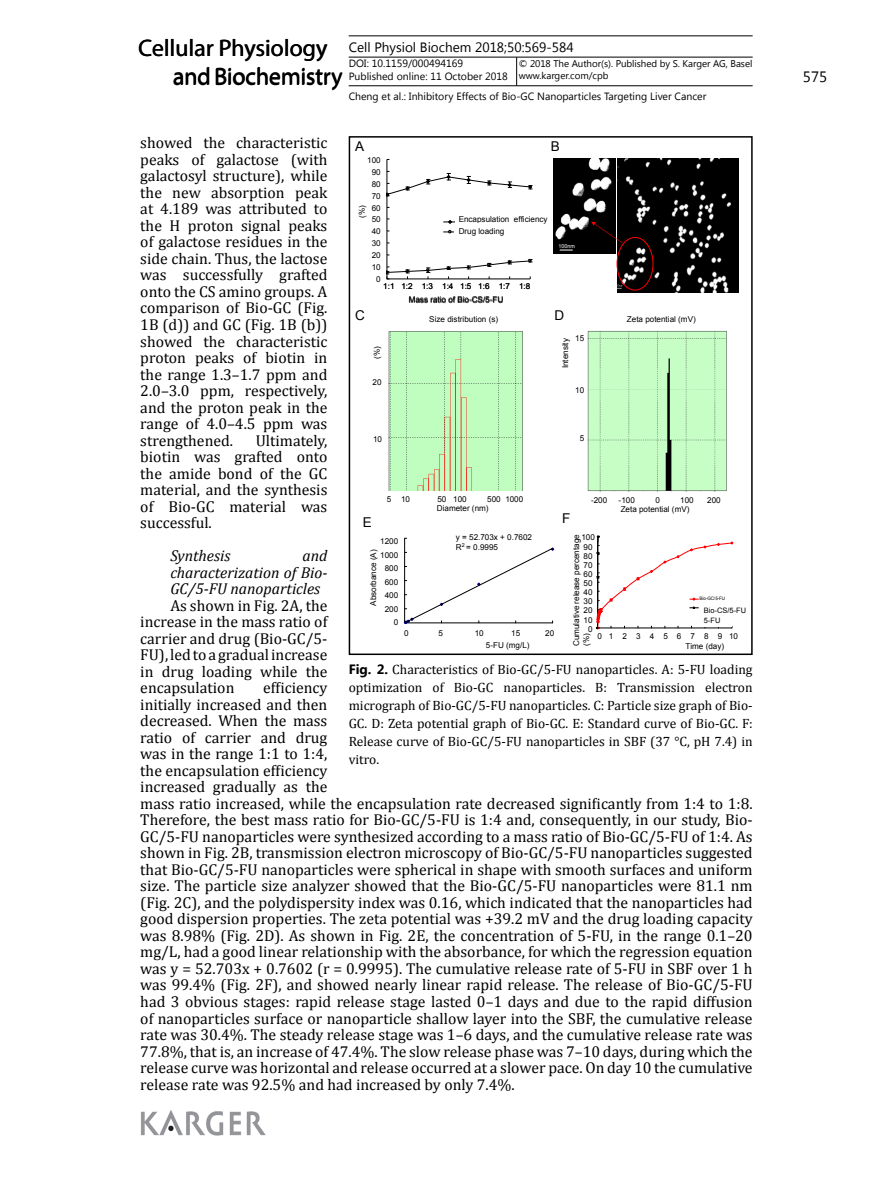
<style>
.page{position:relative;width:893px;height:1191px;background:#fff}
.page>*{position:absolute;margin:0;border:0;box-sizing:border-box;transform-origin:0 0}
.t1{font:24px "Myriad Pro";letter-spacing:-.005em;color:#000}
.t2{font:15.75px/16.5px "Cambria";color:#000;text-align:justify}
.t3{font:italic 15.75px/16.5px "Cambria";color:#000;text-align:justify}
.t4{font:15px "Segoe UI";color:#000}
.t5{font:13.5px/18px "Cambria";color:#000;text-align:justify}
.t6{font:13.5px "Segoe UI";color:#000}
.t7{font:13.5px "Arial";color:#000}
.t8{font:10.5px/12.6px "Segoe UI";color:#000}
.t9{font:9.75px/12.8px "Segoe UI";letter-spacing:-.005em;color:#000}
.t10{font:8.1px/11.9px "Arial";color:#000}
.t11{font:7.5px/10.1px "Arial";color:#000}
.t12{font:6.45px/10.1px "Arial";letter-spacing:-.025em;color:#000}
.t13{font:5.4px "Arial";letter-spacing:.005em;color:#fff}
.t14{font:4.8px "Arial";letter-spacing:.02em;color:#000}
.t15{font:4.65px/8.7px "Arial";letter-spacing:-.005em;color:#000}
.s1{font-family:"Segoe UI";font-weight:700}
</style>
<div class="page">
<hr style="left:349px;top:36px;width:404px;height:1px;background:#000">
<hr style="left:349px;top:57px;width:404px;height:1px;background:#000">
<hr style="left:349px;top:85px;width:404px;height:1px;background:#000">
<svg style="left:516px;top:57px;width:1px;height:28px"></svg>
<img style="left:140px;top:1110px;width:126px;height:25px">
<img style="left:588px;top:331px;width:139px;height:161px">
<img style="left:389px;top:331px;width:134px;height:160px">
<hr style="left:387px;top:279px;width:143px;height:1px;background:#000">
<svg style="left:386px;top:159px;width:146px;height:120px"></svg>
<div style="left:456px;top:215px;width:101px;height:15px;background:#fff"></div>
<div style="left:456px;top:225px;width:57px;height:15px;background:#fff"></div>
<img style="left:553px;top:158px;width:62px;height:95px">
<img style="left:617px;top:158px;width:121px;height:134px">
<div style="left:617px;top:237px;width:36px;height:53px;border:1px solid #f00;border-radius:50%"></div>
<svg style="left:591px;top:222px;width:31px;height:21px"></svg>
<div style="left:553px;top:241px;width:27px;height:11px;background:#000"></div>
<svg style="left:560px;top:250px;width:12px;height:1px"></svg>
<svg style="left:404px;top:538px;width:150px;height:86px"></svg>
<div style="left:451px;top:530px;width:86px;height:22px;background:#fff"></div>
<svg style="left:596px;top:536px;width:137px;height:93px"></svg>
<div style="left:699px;top:603px;width:53px;height:14px;background:#fff"></div>
<div style="left:699px;top:613px;width:32px;height:14px;background:#fff"></div>
<div style="left:458px;top:212px;width:92px;height:19px;background:#fff"></div>
<div style="left:458px;top:227px;width:76px;height:20px;background:#fff"></div>
<div style="left:454px;top:223px;width:57px;height:15px;background:#fff"></div>
<div style="left:349px;top:136px;width:404px;height:519px;border:2px solid #000"></div>
<h1 class="t1" style="left:139px;top:33px;width:191px">Cellular Physiology</h1>
<p class="t6" style="left:349px;top:37px;width:227px">Cell Physiol Biochem 2018;50:569-584</p>
<p class="t8" style="left:349px;top:57px;width:161px">DOI: 10.1159/000494169<br>Published online: 11 October 2018</p>
<p class="t4" style="left:803px;top:66px;width:26px">575</p>
<p class="t9" style="left:519px;top:56px;width:235px">© 2018 The Author(s). Published by S. Karger AG, Basel www.karger.com/cpb</p>
<p class="t8" style="left:349px;top:90px;width:359px">Cheng et al.: Inhibitory Effects of Bio-GC Nanoparticles Targeting Liver Cancer</p>
<h1 class="t1" style="left:173px;top:62px;width:171px">and Biochemistry</h1>
<p class="t2" style="left:140px;top:135px;width:189px">showed the characteristic peaks of galactose (with galactosyl structure), while the new absorption peak at 4.189 was attributed to the H proton signal peaks of galactose residues in the side chain. Thus, the lactose was successfully grafted onto the CS amino groups. A comparison of Bio-GC (Fig.<br>1B (d)) and GC (Fig. 1B (b)) showed the characteristic proton peaks of biotin in the range 1.3–1.7 ppm and 2.0–3.0 ppm, respectively, and the proton peak in the range of 4.0–4.5 ppm was strengthened.</p>
<p class="t7" style="left:355px;top:137px;width:11px">A</p>
<p class="t7" style="left:551px;top:137px;width:11px">B</p>
<p class="t10" style="left:367px;top:154px;width:15px;text-align:right">100<br>90<br>80<br>70<br>60<br>50<br>40<br>30<br>20<br>10<br>0</p>
<p class="t10" style="left:356px;top:218px;width:14px;rotate:-90deg">(%)</p>
<p class="t10" style="left:459px;top:214px;width:90px">Encapsulation efficiency<br>Drug loading</p>
<p class="t12" style="left:459px;top:216px;width:71px">Encapsulation efficiency<br>Drug loading</p>
<p class="t10" style="left:461px;top:218px;width:90px;line-height:10.2px">Encapsulation efficiency<br>Drug loading</p>
<p class="t13" style="left:558px;top:243px;width:18px">100nm</p>
<p class="t10" style="left:383px;top:280px;width:149px;line-height:13.4px;text-align:center">1:1 1:2 1:3 1:4 1:5 1:6 1:7 1:8<br>Mass ratio of Bio-CS/5-FU</p>
<p class="t7" style="left:355px;top:306px;width:11px">C</p>
<p class="t7" style="left:554px;top:306px;width:11px">D</p>
<p class="t10" style="left:429px;top:313px;width:70px">Size distribution (s)</p>
<p class="t10" style="left:627px;top:313px;width:70px">Zeta potential (mV)</p>
<p class="t10" style="left:575px;top:332px;width:10px">15</p>
<p class="t10" style="left:560px;top:368px;width:32px;rotate:-90deg">Intensity</p>
<p class="t10" style="left:371px;top:358px;width:14px;rotate:-90deg">(%)</p>
<p class="t10" style="left:373px;top:376px;width:10px">20</p>
<p class="t10" style="left:575px;top:384px;width:10px">10</p>
<p class="t2" style="left:140px;top:432px;width:189px;text-indent:115px">Ultimately, biotin was grafted onto the amide bond of the GC material, and the synthesis of Bio-GC material was successful.</p>
<p class="t3" style="left:170px;top:547px;width:62px">Synthesis</p>
<p class="t10" style="left:580px;top:432px;width:6px">5</p>
<p class="t10" style="left:373px;top:433px;width:10px">10</p>
<p class="t10" style="left:387px;top:493px;width:25px">5 10</p>
<p class="t10" style="left:437px;top:493px;width:31px">50 100</p>
<p class="t10" style="left:437px;top:494px;width:88px;line-height:9.8px;text-indent:50px">500 1000<br>Diameter (nm)</p>
<p class="t10" style="left:591px;top:494px;width:18px">-200</p>
<p class="t10" style="left:619px;top:494px;width:18px">-100</p>
<p class="t10" style="left:655px;top:494px;width:6px">0</p>
<p class="t10" style="left:680px;top:494px;width:15px">100</p>
<p class="t10" style="left:707px;top:494px;width:15px">200</p>
<p class="t10" style="left:621px;top:503px;width:70px">Zeta potential (mV)</p>
<p class="t7" style="left:363px;top:513px;width:11px">E</p>
<p class="t7" style="left:562px;top:509px;width:10px">F</p>
<p class="t14" style="left:491px;top:533px;width:47px">y = 52.703x + 0.7602</p>
<p class="t10" style="left:456px;top:533px;width:78px;line-height:9.8px">y = 52.703x + 0.7602<br>R<sup>2</sup> = 0.9995</p>
<p class="t10" style="left:581px;top:532px;width:15px">100</p>
<p class="t10" style="left:572px;top:646px;width:113px;line-height:9.8px;rotate:-90deg">Cumulative release percentage (%)</p>
<p class="t10" style="left:380px;top:535px;width:19px;line-height:13.5px;text-align:right">1200<br>1000<br>800<br>600<br>400<br>200<br>0</p>
<p class="t10" style="left:583px;top:542px;width:10px;line-height:9.1px;text-align:center">90<br>80<br>70<br>60<br>50<br>40<br>30<br>20<br>10<br>0</p>
<p class="t10" style="left:367px;top:606px;width:58px;rotate:-90deg">Absorbance (A)</p>
<p class="t3" style="left:170px;top:547px;width:159px;text-indent:132px">and characterization of Bio-GC/5-FU nanoparticles</p>
<p class="t2" style="left:140px;top:597px;width:189px;text-indent:30px">As shown in Fig. 2A, the increase in the mass ratio of carrier and drug (Bio-GC/5- FU), led to a gradual increase in drug loading while the encapsulation</p>
<p class="t15" style="left:699px;top:594px;width:27px">Bio-GC/5-FU<br>5-FU</p>
<p class="t10" style="left:685px;top:631px;width:54px;line-height:9.9px;text-indent:-88px">0 1 2 3 4 5 6 7 8 9 10<br>Time (day)</p>
<p class="t11" style="left:704px;top:605px;width:44px">Bio-CS/5-FU<br>5-FU</p>
<p class="t10" style="left:404px;top:627px;width:6px">0</p>
<p class="t10" style="left:438px;top:627px;width:6px">5</p>
<p class="t10" style="left:475px;top:627px;width:11px">10</p>
<p class="t10" style="left:511px;top:627px;width:11px">15</p>
<p class="t10" style="left:545px;top:627px;width:10px">20</p>
<p class="t10" style="left:486px;top:639px;width:45px">5-FU (mg/L)</p>
<p class="t5" style="left:349px;top:660px;width:405px"><span class="s1">Fig. 2.</span> Characteristics of Bio-GC/5-FU nanoparticles. A: 5-FU loading optimization of Bio-GC nanoparticles. B: Transmission electron micrograph of Bio-GC/5-FU nanoparticles. C: Particle size graph of Bio-GC. D: Zeta potential graph of Bio-GC. E: Standard curve of Bio-GC. F:<br>Release curve of Bio-GC/5-FU nanoparticles in SBF (37 °C, pH 7.4) in vitro.</p>
<p class="t2" style="left:140px;top:679px;width:614px;text-align:left;text-indent:123px">efficiency<br>initially increased and then<br>decreased. When the mass<br>ratio of carrier and drug<br>was in the range 1:1 to 1:4,<br>the encapsulation efficiency<br>increased gradually as the<br>mass ratio increased, while the encapsulation rate decreased significantly from 1:4 to 1:8.<br>Therefore, the best mass ratio for Bio-GC/5-FU is 1:4 and, consequently, in our study, Bio-GC/5-FU nanoparticles were synthesized according to a mass ratio of Bio-GC/5-FU of 1:4. As shown in Fig. 2B, transmission electron microscopy of Bio-GC/5-FU nanoparticles suggested that Bio-GC/5-FU nanoparticles were spherical in shape with smooth surfaces and uniform size. The particle size analyzer showed that the Bio-GC/5-FU nanoparticles were 81.1 nm (Fig. 2C), and the polydispersity index was 0.16, which indicated that the nanoparticles had good dispersion properties. The zeta potential was +39.2 mV and the drug loading capacity was 8.98% (Fig. 2D). As shown in Fig. 2E, the concentration of 5-FU, in the range 0.1–20 mg/L, had a good linear relationship with the absorbance, for which the regression equation was y = 52.703x + 0.7602 (r = 0.9995). The cumulative release rate of 5-FU in SBF over 1 h was 99.4% (Fig. 2F), and showed nearly linear rapid release. The release of Bio-GC/5-FU had 3 obvious stages: rapid release stage lasted 0–1 days and due to the rapid diffusion of nanoparticles surface or nanoparticle shallow layer into the SBF, the cumulative release rate was 30.4%. The steady release stage was 1–6 days, and the cumulative release rate was 77.8%, that is, an increase of 47.4%. The slow release phase was 7–10 days, during which the release curve was horizontal and release occurred at a slower pace. On day 10 the cumulative release rate was 92.5% and had increased by only 7.4%.</p>
</div>
